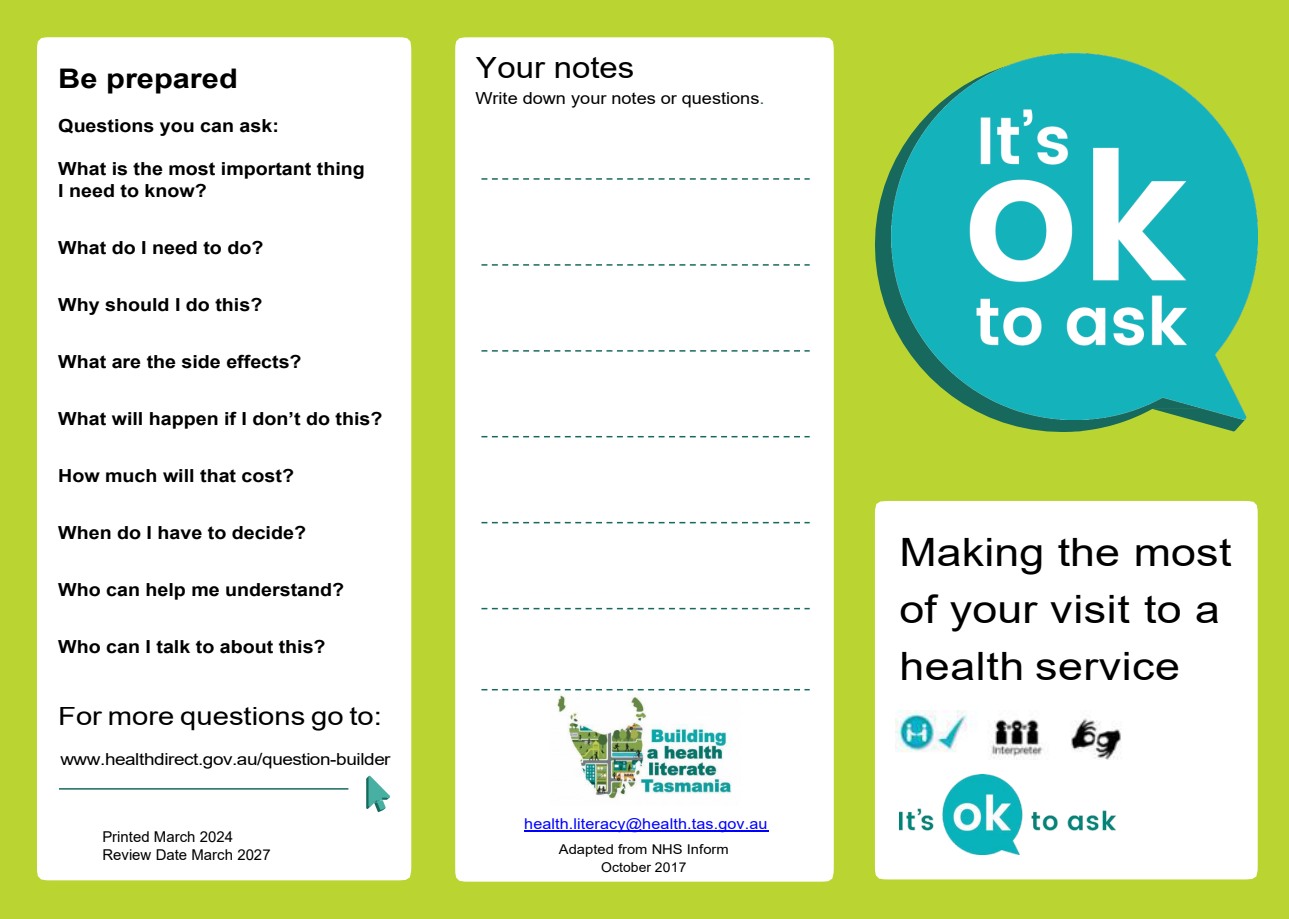
<style>
.page{position:relative;width:1289px;height:919px;background:#fff}
.page>*{position:absolute;margin:0;border:0;box-sizing:border-box;transform-origin:0 0}
.t1{font:39px/57.2px "Arial";letter-spacing:.01em;color:#000;scale:1.15 1}
.t2{font:30px "Arial";color:#000;scale:1.09 1}
.t3{font:700 27px "Arial";color:#000;scale:1.14 1}
.t4{font:25.5px "Arial";color:#000;scale:1.14 1}
.t5{font:700 18px/21.6px "Arial";color:#000;scale:1.09 1}
.t6{font:16.5px "Arial";letter-spacing:-.015em;color:#000;scale:1.15 1}
.t7{font:16.5px "Arial";letter-spacing:-.015em;color:#000;scale:1.1 1}
.t8{font:15px/17.2px "Arial";color:#000}
.t9{font:15px "Arial";letter-spacing:.01em;color:#00f;scale:1.08 1}
.t10{font:13.5px/18px "Arial";letter-spacing:.005em;color:#000;text-align:center;scale:1.09 1}
.s1{color:#16695c}
</style>
<div class="page">
<div style="left:0;top:0;width:1289px;height:918px;background:#bad532"></div>
<div style="left:455px;top:37px;width:379px;height:845px;background:#fff"></div>
<img style="left:550px;top:690px;width:191px;height:116px">
<svg style="left:481px;top:178px;width:328px;height:2px"></svg>
<svg style="left:481px;top:264px;width:328px;height:2px"></svg>
<svg style="left:481px;top:350px;width:328px;height:2px"></svg>
<svg style="left:481px;top:436px;width:328px;height:1px"></svg>
<svg style="left:481px;top:522px;width:328px;height:1px"></svg>
<svg style="left:481px;top:608px;width:328px;height:1px"></svg>
<svg style="left:481px;top:689px;width:328px;height:1px"></svg>
<hr style="left:524px;top:830px;width:244px;height:1px;background:#00f">
<div style="left:875px;top:501px;width:382px;height:378px;background:#fff"></div>
<img style="left:899px;top:774px;width:216px;height:80px">
<svg style="left:875px;top:167px;width:371px;height:265px"></svg>
<svg style="left:1152px;top:419px;width:93px;height:12px"></svg>
<img style="left:892px;top:53px;width:365px;height:366px">
<div style="left:884px;top:705px;width:315px;height:61px;background:#fff"></div>
<img style="left:895px;top:711px;width:226px;height:48px">
<div style="left:37px;top:37px;width:374px;height:843px;background:#fff"></div>
<hr style="left:59px;top:788px;width:289px;height:2px;background:#16695c">
<svg style="left:366px;top:776px;width:24px;height:36px"></svg>
<div style="left:92px;top:823px;width:241px;height:43px;background:#fff"></div>
<h3 class="t3" style="left:58px;top:60px;width:159px">Be prepared</h3>
<p class="t5" style="left:58px;top:115px;width:204px">Questions you can ask:</p>
<p class="t5" style="left:58px;top:158px;width:283px">What is the most important thing<br>I need to know?</p>
<p class="t5" style="left:58px;top:237px;width:190px">What do I need to do?</p>
<p class="t5" style="left:58px;top:294px;width:189px">Why should I do this?</p>
<p class="t5" style="left:58px;top:351px;width:225px">What are the side effects?</p>
<p class="t5" style="left:58px;top:408px;width:299px">What will happen if I don’t do this?</p>
<p class="t5" style="left:58px;top:465px;width:218px">How much will that cost?</p>
<p class="t5" style="left:58px;top:522px;width:229px">When do I have to decide?</p>
<p class="t5" style="left:58px;top:579px;width:264px">Who can help me understand?</p>
<p class="t5" style="left:58px;top:636px;width:247px">Who can I talk to about this?</p>
<h3 class="t4" style="left:58px;top:699px;width:285px">For more questions go to:</h3>
<p class="t6" style="left:60px;top:748px;width:289px">www.healthdirect.gov.au/question-builder</p>
<p class="t8" style="left:102px;top:828px;width:170px">Printed March 2024<br>Review Date March 2027</p>
<h2 class="t2" style="left:475px;top:47px;width:147px">Your notes</h2>
<p class="t7" style="left:475px;top:87px;width:264px">Write down your notes or questions<span class="s1">.</span></p>
<p class="t9" style="left:524px;top:813px;width:227px">health.literacy@health.tas.gov.au</p>
<p class="t10" style="left:559px;top:840px;width:157px">Adapted from NHS Inform<br>October 2017</p>
<h1 class="t1" style="left:899px;top:523px;width:290px">Making the most of your visit to a health service</h1>
</div>
